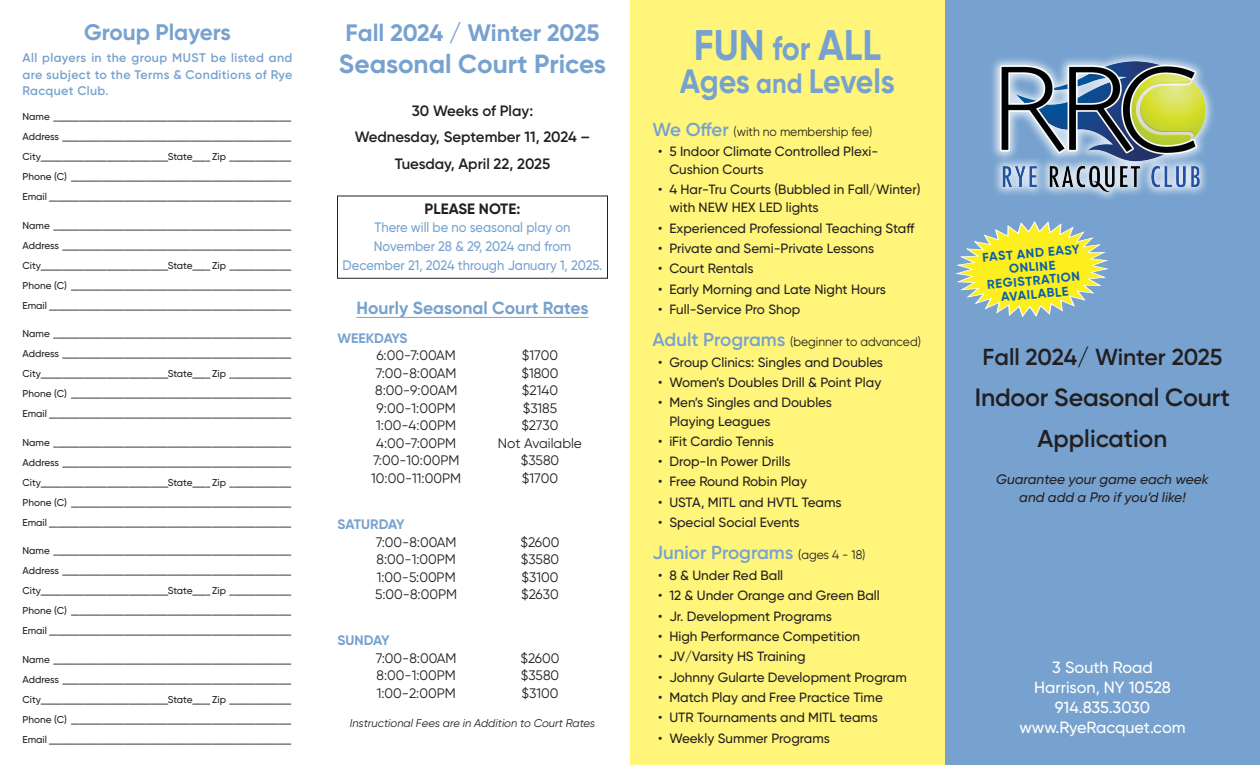
<style>
.page{position:relative;width:1260px;height:765px;background:#fff}
.page>*{position:absolute;margin:0;border:0;box-sizing:border-box;transform-origin:0 0}
.t1{font:700 42.75px "Gilroy";color:#77a2cf;scale:.9 1}
.t2{font:700 33.75px "Gilroy";letter-spacing:-.01em;color:#77a2cf;scale:.9 1}
.t3{font:700 26.25px "Gilroy";color:#77a2cf}
.t4{font:600 25px "Gilroy";letter-spacing:-.01em;color:#231f20}
.t5{font:600 24.38px "Gilroy";color:#231f20}
.t6{font:700 23.75px "Gilroy";letter-spacing:-.01em;color:#77a2cf}
.t7{font:600 23.12px "Gilroy";letter-spacing:-.01em;color:#231f20}
.t8{font:700 22.5px "Gilroy";color:#77a2cf}
.t9{font:600 18.75px "Gilroy";color:#77a2cf}
.t10{font:700 17.5px "Gilroy";color:#77a2cf}
.t11{font:500 16.25px/20px "Gilroy";color:#fff;text-align:center}
.t12{font:600 15px/26.2px "Gilroy";color:#231f20;text-align:center}
.t13{font:700 15px "Gilroy";color:#231f20}
.t14{font:13.75px "Gilroy";color:#231f20}
.t15{font:500 13.75px/18.8px "Gilroy";color:#77a2cf;text-align:center;scale:.94 1}
.t16{font:italic 500 13.75px/17.5px "Gilroy";color:#231f20;text-align:center}
.t17{font:700 13.75px "Gilroy";color:#77a2cf}
.t18{font:500 13.5px/18px "Gilroy";color:#231f20}
.t19{font:700 12.62px/13.8px "Gilroy";color:#0960a7;text-align:center}
.t20{font:600 12.5px/16.2px "Gilroy";letter-spacing:.03em;color:#77a2cf;text-align:justify}
.t21{font:12.5px "Gilroy";color:#231f20}
.t22{font:italic 11.25px "Gilroy";color:#231f20}
.t23{font:500 10px/20px "Gilroy";color:#231f20;text-align:justify}
.s1{font-size:33.75px}
.s2{font-size:28.12px}
.s3{font-weight:600;font-size:18.75px;color:#77a2cf}
.s4{font-weight:400;font-size:12.5px;color:#231f20}
</style>
<div class="page">
<div style="left:945px;top:0;width:315px;height:765px;background:#77a2cf"></div>
<div style="left:630px;top:0;width:315px;height:765px;background:#fff57a"></div>
<hr style="left:357px;top:317px;width:231px;height:1px;background:#77a2cf">
<div style="left:990px;top:51px;width:226px;height:151px;background:#fff;opacity:.73"></div>
<img style="left:995px;top:58px;width:215px;height:134px">
<svg style="left:955px;top:221px;width:153px;height:96px"></svg>
<p class="t8" style="left:84px;top:19px;width:148px">Group Players</p>
<p class="t20" style="left:22px;top:50px;width:272px">All players in the group MUST be listed and are subject to the Terms &amp; Conditions of Rye Racquet Club.</p>
<p class="t23" style="left:22px;top:107px;width:271px">Name ______________________________________________________ Address ____________________________________________________ City_____________________________State____ Zip ______________ Phone (C) __________________________________________________ Email _______________________________________________________</p>
<p class="t23" style="left:22px;top:215px;width:271px">Name ______________________________________________________ Address ____________________________________________________ City_____________________________State____ Zip ______________ Phone (C) __________________________________________________ Email _______________________________________________________</p>
<p class="t23" style="left:22px;top:324px;width:271px">Name ______________________________________________________ Address ____________________________________________________ City_____________________________State____ Zip ______________ Phone (C) __________________________________________________ Email _______________________________________________________</p>
<p class="t23" style="left:22px;top:432px;width:271px">Name ______________________________________________________ Address ____________________________________________________ City_____________________________State____ Zip ______________ Phone (C) __________________________________________________ Email _______________________________________________________</p>
<p class="t23" style="left:22px;top:541px;width:271px">Name ______________________________________________________ Address ____________________________________________________ City_____________________________State____ Zip ______________ Phone (C) __________________________________________________ Email _______________________________________________________</p>
<p class="t23" style="left:22px;top:649px;width:271px">Name ______________________________________________________ Address ____________________________________________________ City_____________________________State____ Zip ______________ Phone (C) __________________________________________________ Email _______________________________________________________</p>
<p class="t6" style="left:346px;top:18px;width:255px">Fall 2024 / Winter 2025</p>
<p class="t3" style="left:339px;top:47px;width:269px">Seasonal Court Prices</p>
<p class="t12" style="left:355px;top:98px;width:237px">30 Weeks of Play:<br>Wednesday, September 11, 2024 –<br>Tuesday, April 22, 2025</p>
<p class="t13" style="left:425px;top:199px;width:97px">PLEASE NOTE:</p>
<p class="t15" style="left:343px;top:218px;width:278px">There will be no seasonal play on<br>November 28 &amp; 29, 2024 and from<br>December 21, 2024 through January 1, 2025.</p>
<p class="t10" style="left:357px;top:297px;width:233px">Hourly Seasonal Court Rates</p>
<p class="t17" style="left:338px;top:330px;width:72px">WEEKDAYS</p>
<p class="t14" style="left:377px;top:347px;width:81px">6:00-7:00AM</p>
<p class="t14" style="left:522px;top:347px;width:38px">$1700</p>
<p class="t14" style="left:376px;top:365px;width:82px">7:00-8:00AM</p>
<p class="t14" style="left:521px;top:365px;width:39px">$1800</p>
<p class="t14" style="left:375px;top:382px;width:84px">8:00-9:00AM</p>
<p class="t14" style="left:522px;top:382px;width:38px">$2140</p>
<p class="t14" style="left:377px;top:400px;width:81px">9:00-1:00PM</p>
<p class="t14" style="left:523px;top:400px;width:36px">$3185</p>
<p class="t14" style="left:376px;top:417px;width:81px">1:00-4:00PM</p>
<p class="t14" style="left:521px;top:417px;width:39px">$2730</p>
<p class="t14" style="left:376px;top:435px;width:82px">4:00-7:00PM</p>
<p class="t14" style="left:498px;top:435px;width:86px">Not Available</p>
<p class="t14" style="left:373px;top:452px;width:88px">7:00-10:00PM</p>
<p class="t14" style="left:521px;top:452px;width:40px">$3580</p>
<p class="t14" style="left:371px;top:470px;width:91px">10:00-11:00PM</p>
<p class="t14" style="left:522px;top:470px;width:38px">$1700</p>
<p class="t17" style="left:338px;top:516px;width:69px">SATURDAY</p>
<p class="t14" style="left:376px;top:534px;width:82px">7:00-8:00AM</p>
<p class="t14" style="left:520px;top:534px;width:41px">$2600</p>
<p class="t14" style="left:377px;top:551px;width:81px">8:00-1:00PM</p>
<p class="t14" style="left:521px;top:551px;width:40px">$3580</p>
<p class="t14" style="left:377px;top:569px;width:81px">1:00-5:00PM</p>
<p class="t14" style="left:522px;top:569px;width:38px">$3100</p>
<p class="t14" style="left:375px;top:586px;width:83px">5:00-8:00PM</p>
<p class="t14" style="left:521px;top:586px;width:39px">$2630</p>
<p class="t17" style="left:338px;top:632px;width:54px">SUNDAY</p>
<p class="t14" style="left:376px;top:650px;width:82px">7:00-8:00AM</p>
<p class="t14" style="left:520px;top:650px;width:41px">$2600</p>
<p class="t14" style="left:377px;top:667px;width:81px">8:00-1:00PM</p>
<p class="t14" style="left:521px;top:667px;width:40px">$3580</p>
<p class="t14" style="left:377px;top:685px;width:81px">1:00-2:00PM</p>
<p class="t14" style="left:522px;top:685px;width:38px">$3100</p>
<p class="t22" style="left:350px;top:716px;width:247px">Instructional Fees are in Addition to Court Rates</p>
<p class="t1" style="left:694px;top:18px;width:210px">FUN <span class="s1">for</span> ALL</p>
<p class="t2" style="left:680px;top:60px;width:241px">Ages <span class="s2">and</span> Levels</p>
<p class="t21" style="left:652px;top:124px;width:221px"><span class="s3">We Offer</span> (with no membership fee)</p>
<p class="t18" style="left:669px;top:142px;width:211px;text-indent:-11px">• 5 Indoor Climate Controlled Plexi-<br>Cushion Courts</p>
<p class="t18" style="left:669px;top:180px;width:253px;text-indent:-11px">• 4 Har-Tru Courts (Bubbled in Fall/Winter) with NEW HEX LED lights</p>
<p class="t18" style="left:658px;top:219px;width:258px">• Experienced Professional Teaching Staff</p>
<p class="t18" style="left:658px;top:239px;width:218px">• Private and Semi-Private Lessons</p>
<p class="t18" style="left:658px;top:259px;width:97px">• Court Rentals</p>
<p class="t18" style="left:658px;top:280px;width:229px">• Early Morning and Late Night Hours</p>
<p class="t18" style="left:658px;top:300px;width:144px">• Full-Service Pro Shop</p>
<p class="t21" style="left:652px;top:334px;width:270px"><span class="s3">Adult Programs</span> (beginner to advanced)</p>
<p class="t18" style="left:658px;top:353px;width:227px">• Group Clinics: Singles and Doubles</p>
<p class="t18" style="left:658px;top:373px;width:225px">• Women’s Doubles Drill &amp; Point Play</p>
<p class="t18" style="left:669px;top:394px;width:164px;text-indent:-11px">• Men’s Singles and Doubles<br>Playing Leagues</p>
<p class="t18" style="left:658px;top:432px;width:117px">• iFit Cardio Tennis</p>
<p class="t18" style="left:658px;top:452px;width:134px">• Drop-In Power Drills</p>
<p class="t18" style="left:658px;top:473px;width:150px">• Free Round Robin Play</p>
<p class="t18" style="left:658px;top:493px;width:185px">• USTA, MITL and HVTL Teams</p>
<p class="t18" style="left:658px;top:513px;width:143px">• Special Social Events</p>
<p class="t9" style="left:652px;top:541px;width:215px">Junior Programs <span class="s4">(ages 4 - 18)</span></p>
<p class="t18" style="left:658px;top:566px;width:127px">• 8 &amp; Under Red Ball</p>
<p class="t18" style="left:658px;top:587px;width:223px">• 12 &amp; Under Orange and Green Ball</p>
<p class="t18" style="left:658px;top:607px;width:175px">• Jr. Development Programs</p>
<p class="t18" style="left:658px;top:627px;width:203px">• High Performance Competition</p>
<p class="t18" style="left:658px;top:647px;width:149px">• JV/Varsity HS Training</p>
<p class="t18" style="left:658px;top:668px;width:250px">• Johnny Gularte Development Program</p>
<p class="t18" style="left:658px;top:688px;width:226px">• Match Play and Free Practice Time</p>
<p class="t18" style="left:658px;top:708px;width:221px">• UTR Tournaments and MITL teams</p>
<p class="t18" style="left:658px;top:729px;width:173px">• Weekly Summer Programs</p>
<p class="t19" style="left:982px;top:250px;width:99px;rotate:-5deg">FAST AND EASY<br>ONLINE<br>REGISTRATION</p>
<p class="t19" style="left:1000px;top:290px;width:69px;rotate:-5deg">AVAILABLE</p>
<p class="t7" style="left:982px;top:343px;width:242px">Fall 2024/ Winter 2025</p>
<p class="t4" style="left:975px;top:382px;width:257px">Indoor Seasonal Court</p>
<p class="t5" style="left:1038px;top:423px;width:131px">Application</p>
<p class="t16" style="left:996px;top:471px;width:214px">Guarantee your game each week and add a Pro if you’d like!</p>
<p class="t11" style="left:1034px;top:657px;width:138px">3 South Road<br>Harrison, NY 10528</p>
<p class="t11" style="left:1055px;top:697px;width:97px">914.835.3030</p>
<p class="t11" style="left:1019px;top:717px;width:168px">www.RyeRacquet.com</p>
</div>
